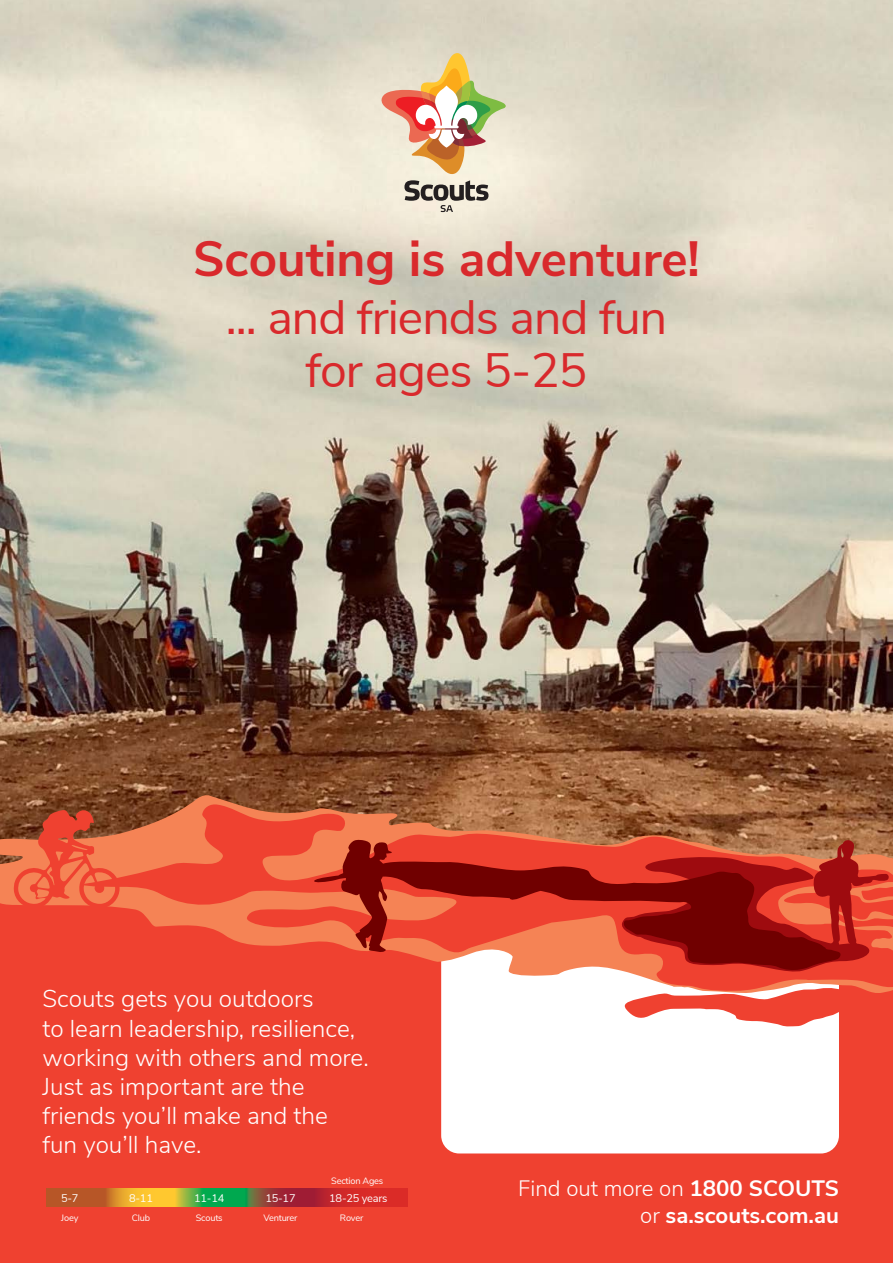
<style>
.page{position:relative;width:893px;height:1263px;background:#fff}
.page>*{position:absolute;margin:0;border:0;box-sizing:border-box;transform-origin:0 0}
.t1{font:700 49.5px "Nunito Sans";color:#d9292c}
.t2{font:48.15px/53.1px "Nunito Sans";letter-spacing:-.02em;color:#d9292c;text-align:center}
.t3{font:300 24.3px/29.2px "Nunito Sans";color:#fff}
.t4{font:700 22.2px/26.7px "Nunito Sans";color:#fff;text-align:right}
.t5{font:11.1px "Nunito Sans";letter-spacing:-.02em;color:#fff}
.t6{font:9.15px "Nunito Sans";letter-spacing:-.02em;color:#fff}
.s1{font-weight:300}
</style>
<div class="page">
<div style="left:0;top:809px;width:893px;height:454px;background:#ef4130"></div>
<img style="left:0;top:0;width:893px;height:795px">
<div style="left:46px;top:1188px;width:59px;height:19px;background:#b75627"></div>
<svg style="left:105px;top:1188px;width:69px;height:19px"></svg>
<svg style="left:174px;top:1188px;width:70px;height:19px"></svg>
<svg style="left:244px;top:1188px;width:70px;height:19px"></svg>
<svg style="left:314px;top:1188px;width:93px;height:19px;background:#cf2829"></svg>
<div style="left:441px;top:936px;width:398px;height:217px;background:#fff;border-radius:18px"></div>
<svg style="left:0;top:795px;width:893px;height:200px"></svg>
<svg style="left:80px;top:803px;width:813px;height:188px"></svg>
<svg style="left:620px;top:987px;width:260px;height:39px"></svg>
<svg style="left:312px;top:861px;width:307px;height:110px"></svg>
<svg style="left:14px;top:809px;width:106px;height:99px"></svg>
<svg style="left:340px;top:839px;width:52px;height:114px"></svg>
<svg style="left:619px;top:840px;width:274px;height:134px"></svg>
<svg style="left:381px;top:53px;width:126px;height:159px;background:#dac3a6"></svg>
<h1 class="t1" style="left:193px;top:222px;width:508px">Scouting is adventure!</h1>
<h2 class="t2" style="left:226px;top:288px;width:443px">... and friends and fun for ages 5-25</h2>
<p class="t3" style="left:43px;top:983px;width:328px">Scouts gets you outdoors<br>to learn leadership, resilience, working with others and more.<br>Just as important are the friends you’ll make and the fun you’ll have.</p>
<p class="t5" style="left:61px;top:1190px;width:19px">5-7</p>
<p class="t6" style="left:61px;top:1211px;width:19px">Joey</p>
<p class="t5" style="left:129px;top:1190px;width:25px">8-11</p>
<p class="t6" style="left:132px;top:1211px;width:20px">Club</p>
<p class="t5" style="left:194px;top:1190px;width:32px">11-14</p>
<p class="t6" style="left:196px;top:1211px;width:28px">Scouts</p>
<p class="t5" style="left:265px;top:1190px;width:32px">15-17</p>
<p class="t6" style="left:263px;top:1211px;width:36px">Venturer</p>
<p class="t6" style="left:331px;top:1174px;width:54px">Section Ages</p>
<p class="t5" style="left:329px;top:1190px;width:60px">18-25 years</p>
<p class="t6" style="left:340px;top:1211px;width:25px">Rover</p>
<p class="t4" style="left:518px;top:1174px;width:322px"><span class="s1">Find out more on</span> 1800 SCOUTS <span class="s1">or</span> sa.scouts.com.au</p>
</div>
